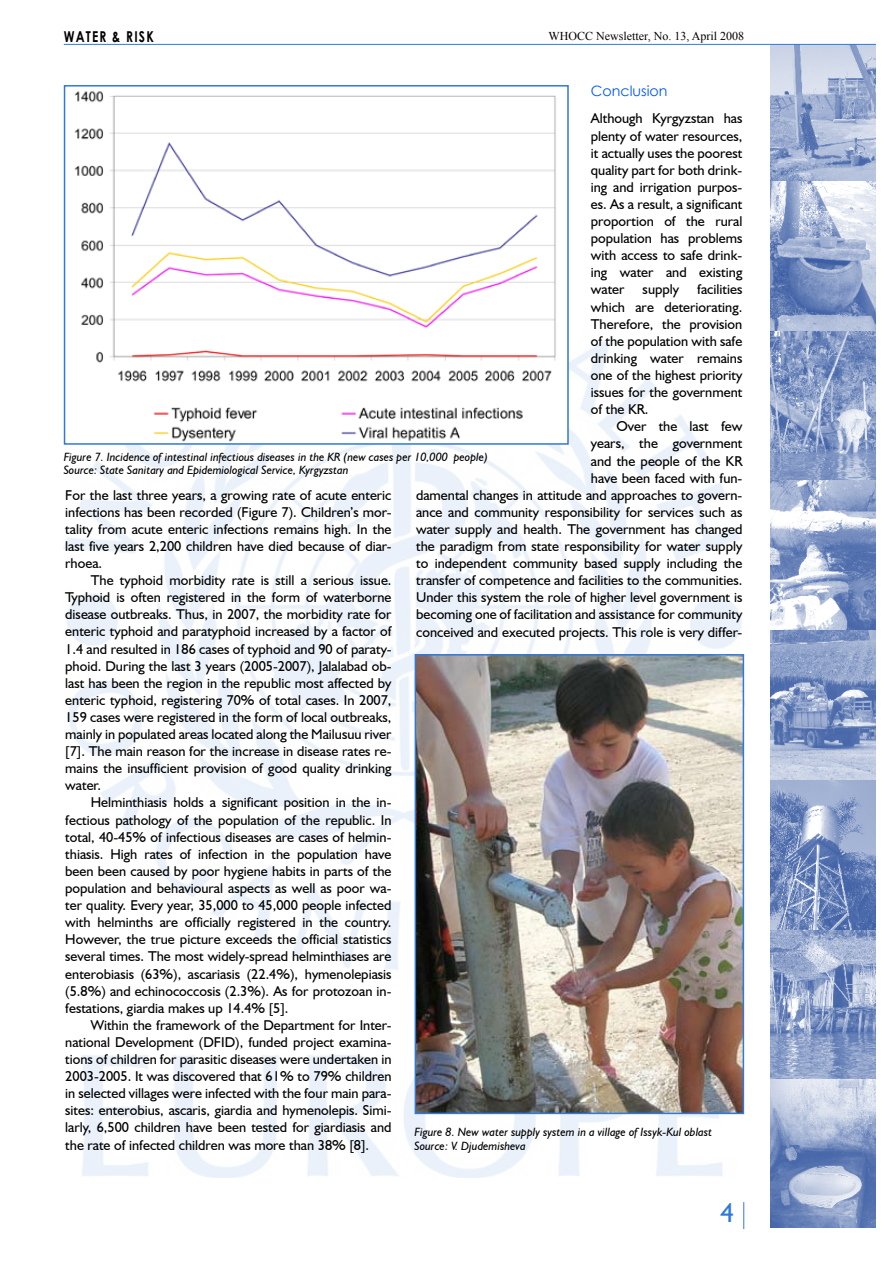
<style>
.page{position:relative;width:893px;height:1263px;background:#fff}
.page>*{position:absolute;margin:0;border:0;box-sizing:border-box;transform-origin:0 0}
.t1{font:27px "Humanist 521 BT";color:#3179d6}
.t2{font:700 15px "Century Gothic";letter-spacing:.1em;color:#000;scale:.8 1}
.t3{font:14.25px/17.1px "Humanist 521 BT";color:#000;text-align:justify}
.t4{font:14.25px "Century Gothic";color:#0158ff}
.t5{font:italic 12px/13.5px "Humanist 521 BT";color:#000}
.t6{font:12px "Times New Roman";color:#000}
</style>
<div class="page">
<img style="left:770px;top:45px;width:106px;height:1183px">
<hr style="left:64px;top:44px;width:812px;height:1px;background:#3179d6">
<svg style="left:743px;top:1202px;width:1px;height:27px"></svg>
<img style="left:74px;top:91px;width:483px;height:351px">
<div style="left:64px;top:85px;width:505px;height:360px;border:2px solid #3179d6"></div>
<img style="left:418px;top:657px;width:323px;height:454px">
<div style="left:415px;top:654px;width:329px;height:460px;border:2px solid #3179d6"></div>
<p class="t2" style="left:64px;top:25px;width:114px">WATER &amp; RISK</p>
<p class="t6" style="left:549px;top:28px;width:197px">WHOCC Newsletter, No. 13, April 2008</p>
<p class="t4" style="left:591px;top:81px;width:78px">Conclusion</p>
<p class="t3" style="left:591px;top:110px;width:153px">Although Kyrgyzstan has plenty of water resources, it actually uses the poorest quality part for both drink&shy;ing and irrigation purpos&shy;es. As a result, a significant proportion of the rural population has problems with access to safe drink&shy;ing water and existing water</p>
<p class="t3" style="left:591px;top:281px;width:153px;text-indent:106px">facilities which are deteriorating.<br>Therefore, the provision of the population with safe drinking water remains one of the highest priority issues for the government of the KR.</p>
<p class="t3" style="left:416px;top:418px;width:328px;text-align:right">Over the last few<br>years, the government<br>and the people of the KR<br>have been faced with fun-<br>damental changes in attitude and approaches to govern&shy;ance and community responsibility for services such as water supply and health. The government has changed the paradigm from state responsibility for water supply to independent community based supply including the transfer of competence and facilities to the communities.<br>Under this system the role of higher level government is becoming one of facilitation and assistance for community conceived and executed projects. This role is very differ-</p>
<p class="t3" style="left:643px;top:281px;width:38px">supply</p>
<p class="t5" style="left:64px;top:450px;width:426px">Figure 7. Incidence of intestinal infectious diseases in the KR (new cases per 10,000 people)<br>Source: State Sanitary and Epidemiological Service, Kyrgyzstan</p>
<p class="t3" style="left:65px;top:486px;width:328px">For the last three years, a growing rate of acute enteric infections has been recorded (Figure 7). Children’s mor&shy;tality from acute enteric infections remains high. In the last five years 2,200 children have died because of diar&shy;rhoea.</p>
<p class="t3" style="left:65px;top:571px;width:328px;text-indent:26px">The typhoid morbidity rate is still a serious issue.<br>Typhoid is often registered in the form of waterborne disease outbreaks. Thus, in 2007, the morbidity rate for enteric typhoid and paratyphoid increased by a factor of 1.4 and resulted in 186 cases of typhoid and 90 of paraty&shy;phoid. During the last 3 years (2005-2007), Jalalabad ob&shy;last has been the region in the republic most affected by enteric typhoid, registering 70% of total cases. In 2007, 159 cases were registered in the form of local outbreaks, mainly in populated areas located along the Mailusuu river [7]. The main reason for the increase in disease rates re&shy;mains the insufficient provision of good quality drinking water.</p>
<p class="t3" style="left:65px;top:794px;width:328px;text-indent:26px">Helminthiasis holds a significant position in the in&shy;fectious pathology of the population of the republic. In total, 40-45% of infectious diseases are cases of helmin&shy;thiasis. High rates of infection in the population have been been caused by poor hygiene habits in parts of the population and behavioural aspects as well as poor wa&shy;ter quality. Every year, 35,000 to 45,000 people infected with helminths are officially registered in the country.<br>However, the true picture exceeds the official statistics several times. The most widely-spread helminthiases are enterobiasis (63%), ascariasis (22.4%), hymenolepiasis (5.8%) and echinococcosis (2.3%). As for protozoan in&shy;festations, giardia makes up 14.4% [5].</p>
<p class="t3" style="left:65px;top:1016px;width:328px;text-indent:26px">Within the framework of the Department for Inter&shy;national Development (DFID), funded project examina&shy;tions of children for parasitic diseases were undertaken in 2003-2005. It was discovered that 61% to 79% children in selected villages were infected with the four main para&shy;sites: enterobius, ascaris, giardia and hymenolepis. Simi&shy;larly, 6,500 children have been tested for giardiasis and the rate of infected children was more than 38% [8].</p>
<p class="t5" style="left:415px;top:1125px;width:299px">Figure 8. New water supply system in a village of Issyk-Kul oblast<br>Source: V. Djudemisheva</p>
<h1 class="t1" style="left:720px;top:1196px;width:15px">4</h1>
</div>
